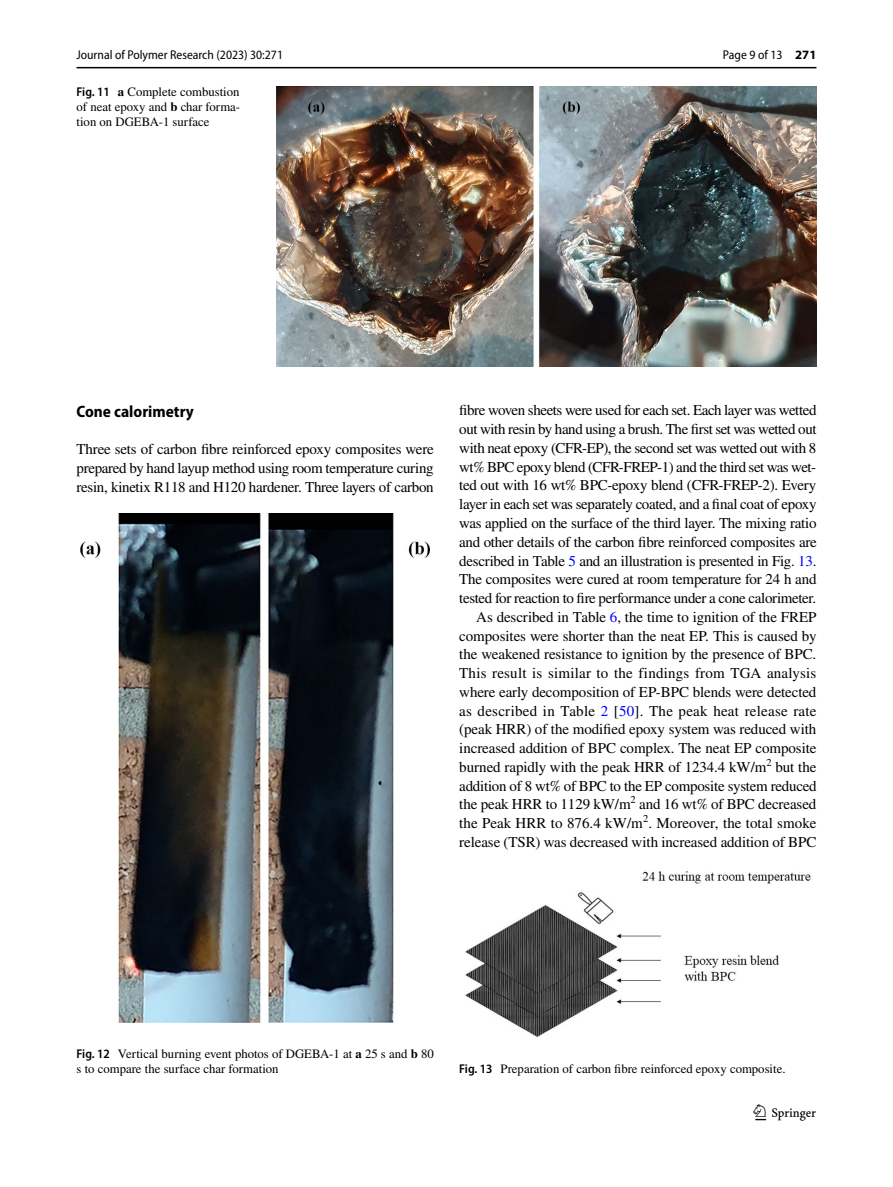
<style>
.page{position:relative;width:893px;height:1187px;background:#fff}
.page>*{position:absolute;margin:0;border:0;box-sizing:border-box;transform-origin:0 0}
.t1{font:22.5px "Springnew Regular 3";color:#000}
.t2{font:700 semi-condensed 16.5px "Myriad Pro";color:#000}
.t3{font:15px/18.8px "STIX";letter-spacing:-.015em;color:#000;text-align:justify}
.t4{font:12.75px/15px "STIX";color:#000;text-align:justify}
.t5{font:semi-condensed 12.75px "Myriad Pro";color:#000}
.s1{font-family:"Myriad Pro";font-weight:600;font-stretch:semi-condensed}
.s2{font-weight:700}
.s3{font-weight:700;font-stretch:normal}
.s4{color:#00f}
</style>
<div class="page">
<hr style="left:77px;top:67px;width:739px;height:1px;background:#000">
<img style="left:276px;top:87px;width:540px;height:280px">
<img style="left:81px;top:513px;width:349px;height:509px">
<img style="left:465px;top:871px;width:346px;height:166px">
<p class="t5" style="left:77px;top:48px;width:208px">Journal of Polymer Research (2023) 30:271</p>
<p class="t4" style="left:77px;top:85px;width:165px"><span class="s1">Fig. 11</span> <span class="s2">a</span> Complete combustion of neat epoxy and <span class="s2">b</span> char forma&shy;tion on DGEBA-1 surface</p>
<p class="t5" style="left:723px;top:48px;width:95px">Page 9 of 13 <span class="s3">271</span></p>
<p class="t2" style="left:77px;top:402px;width:119px">Cone calorimetry</p>
<p class="t3" style="left:77px;top:440px;width:359px">Three sets of carbon fibre reinforced epoxy composites were prepared by hand layup method using room temperature curing resin, kinetix R118 and H120 hardener. Three layers of carbon</p>
<p class="t3" style="left:459px;top:402px;width:359px;text-align:right">fibre woven sheets were used for each set. Each layer was wetted out with resin by hand using a brush. The first set was wetted out with neat epoxy (CFR-EP), the second set was wetted out with 8 wt% BPC epoxy blend (CFR-FREP-1) and the third set was wet&shy;ted out with 16 wt% BPC-epoxy blend (CFR-FREP-2). Every layer in each set was separately coated, and a final coat of epoxy was applied on the surface of the third layer. The mixing ratio and other details of the carbon fibre reinforced composites are described in Table <span class="s4">5</span> and an illustration is presented in Fig. <span class="s4">13</span>.<br>The composites were cured at room temperature for 24 h and tested for reaction to fire performance under a cone calorimeter.<br>As described in Table <span class="s4">6</span>, the time to ignition of the FREP composites were shorter than the neat EP. This is caused by the weakened resistance to ignition by the presence of BPC.<br>This result is similar to the findings from TGA analysis where early decomposition of EP-BPC blends were detected as described in Table <span class="s4">2</span> [<span class="s4">50</span>]. The peak heat release rate (peak HRR) of the modified epoxy system was reduced with increased addition of BPC complex. The neat EP composite burned rapidly with the peak HRR of 1234.4 kW/m<sup>2</sup> but the addition of 8 wt% of BPC to the EP composite system reduced the peak HRR to 1129 kW/m<sup>2</sup> and 16 wt% of BPC decreased the Peak HRR to 876.4 kW/m<sup>2</sup>. Moreover, the total smoke release (TSR) was decreased with increased addition of BPC</p>
<p class="t4" style="left:77px;top:1046px;width:359px"><span class="s1">Fig. 12</span> Vertical burning event photos of DGEBA-1 at <span class="s2">a</span> 25 s and <span class="s2">b</span> 80 s to compare the surface char formation</p>
<p class="t4" style="left:459px;top:1062px;width:328px"><span class="s1">Fig. 13</span> Preparation of carbon fibre reinforced epoxy composite.</p>
<h1 class="t1" style="left:755px;top:1104px;width:62px">1 3</h1>
</div>
